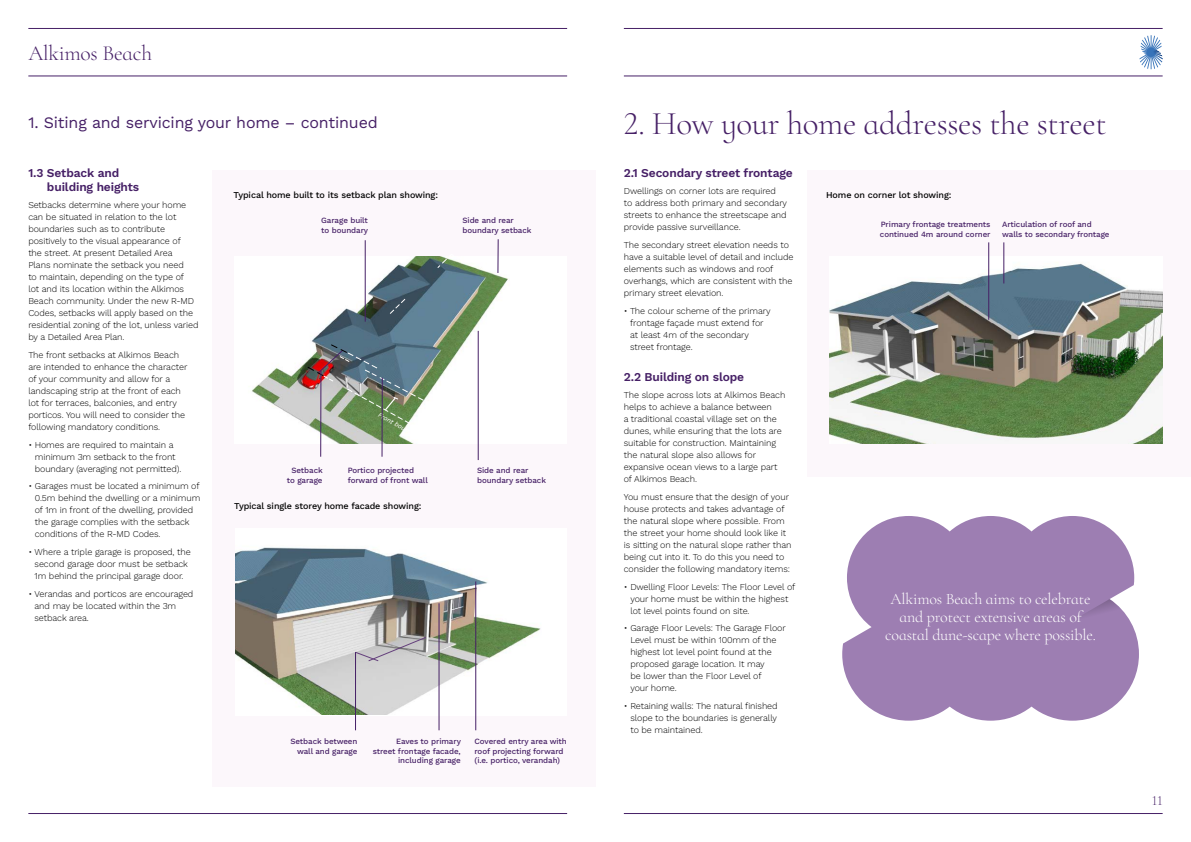
<style>
.page{position:relative;width:1191px;height:842px;background:#fff}
.page>*{position:absolute;margin:0;border:0;box-sizing:border-box;transform-origin:0 0}
.t1{font:300 33px "Cormorant Infant";letter-spacing:-.01em;color:#462066}
.t2{font:300 21.5px "Cormorant Infant";letter-spacing:-.01em;color:#462066}
.t3{font:300 16px/18px "Cormorant Infant";letter-spacing:-.01em;color:#fff;text-align:center}
.t4{font:16px "Work Sans";letter-spacing:-.01em;color:#462066}
.t5{font:300 14px "Cormorant Infant";color:#462066}
.t6{font:600 12px/14px "Work Sans";letter-spacing:-.01em;color:#462066}
.t7{font:300 9px/12px "Work Sans";letter-spacing:-.01em;color:#000}
.t8{font:500 9px "Work Sans";letter-spacing:-.01em;color:#000}
.t9{font:500 8px/9.6px "Work Sans";letter-spacing:-.01em;color:#462066}
.t10{font:italic 6.5px "Work Sans";color:#fff}
</style>
<div class="page">
<div style="left:212px;top:170px;width:383px;height:616px;background:#fcf7fb"></div>
<div style="left:807px;top:170px;width:384px;height:307px;background:#fcf7fb"></div>
<hr style="left:28px;top:28px;width:539px;height:1px;background:#462066">
<hr style="left:624px;top:28px;width:538px;height:1px;background:#462066">
<hr style="left:28px;top:76px;width:539px;height:1px;background:#462066">
<hr style="left:624px;top:76px;width:538px;height:1px;background:#462066">
<hr style="left:28px;top:813px;width:539px;height:1px;background:#462066">
<hr style="left:624px;top:813px;width:538px;height:1px;background:#462066">
<svg style="left:1139px;top:35px;width:23px;height:34px"></svg>
<img style="left:252px;top:361px;width:226px;height:82px">
<svg style="left:307px;top:254px;width:201px;height:182px"></svg>
<hr style="left:320px;top:371px;width:1px;height:86px;background:#462066">
<hr style="left:381px;top:378px;width:2px;height:79px;background:#462066">
<hr style="left:497px;top:239px;width:1px;height:34px;background:#462066">
<hr style="left:478px;top:331px;width:1px;height:129px;background:#462066">
<hr style="left:365px;top:240px;width:1px;height:82px;background:#462066">
<div style="left:235px;top:528px;width:332px;height:187px;background:#fff"></div>
<img style="left:235px;top:547px;width:306px;height:168px">
<svg style="left:355px;top:636px;width:72px;height:26px;background:#c0bec0"></svg>
<hr style="left:475px;top:581px;width:1px;height:149px;background:#462066">
<hr style="left:438px;top:603px;width:1px;height:127px;background:#462066">
<hr style="left:355px;top:652px;width:1px;height:78px;background:#462066">
<img style="left:829px;top:256px;width:333px;height:187px">
<hr style="left:1003px;top:242px;width:1px;height:41px;background:#462066">
<hr style="left:988px;top:242px;width:1px;height:78px;background:#462066">
<svg style="left:842px;top:516px;width:297px;height:205px;background:#a88dbb"></svg>
<svg style="left:1072px;top:599px;width:66px;height:40px"></svg>
<h2 class="t2" style="left:28px;top:40px;width:125px">Alkimos Beach</h2>
<h3 class="t4" style="left:28px;top:111px;width:351px">1. Siting and servicing your home – continued</h3>
<h3 class="t6" style="left:47px;top:165px;width:94px;text-indent:-19px">1.3 Setback and building heights</h3>
<p class="t7" style="left:28px;top:199px;width:172px">Setbacks determine where your home can be situated in relation to the lot boundaries such as to contribute positively to the visual appearance of<br>the street. At present Detailed Area<br>Plans nominate the setback you need<br>to maintain, depending on the type of<br>lot and its location within the Alkimos Beach community. Under the new R-MD Codes, setbacks will apply based on the residential zoning of the lot, unless varied by a Detailed Area Plan.</p>
<p class="t7" style="left:28px;top:349px;width:161px">The front setbacks at Alkimos Beach are intended to enhance the character of your community and allow for a landscaping strip at the front of each lot for terraces, balconies, and entry porticos. You will need to consider the following mandatory conditions.</p>
<p class="t7" style="left:35px;top:438px;width:148px;text-indent:-7px">• Homes are required to maintain a minimum 3m setback to the front boundary (averaging not permitted).</p>
<p class="t7" style="left:35px;top:480px;width:167px;text-indent:-7px">• Garages must be located a minimum of 0.5m behind the dwelling or a minimum of 1m in front of the dwelling, provided the garage complies with the setback conditions of the R-MD Codes.</p>
<p class="t7" style="left:28px;top:546px;width:164px;text-align:center">• Where a triple garage is proposed, the second garage door must be setback<br>1m behind the principal garage door.</p>
<p class="t7" style="left:35px;top:587px;width:160px;text-indent:-6px">• Verandas and porticos are encouraged and may be located within the 3m setback area.</p>
<p class="t8" style="left:234px;top:188px;width:206px">Typical home built to its setback plan showing:</p>
<p class="t9" style="left:321px;top:216px;width:48px">Garage built to boundary</p>
<p class="t9" style="left:462px;top:216px;width:70px">Side and rear boundary setback</p>
<p class="t10" style="left:381px;top:410px;width:49px;rotate:29deg">Front boundary</p>
<p class="t9" style="left:287px;top:465px;width:37px;text-align:center">Setback to garage</p>
<p class="t9" style="left:348px;top:465px;width:82px">Portico projected forward of front wall</p>
<p class="t9" style="left:477px;top:465px;width:70px">Side and rear boundary setback</p>
<p class="t8" style="left:234px;top:499px;width:189px">Typical single storey home facade showing:</p>
<p class="t9" style="left:290px;top:736px;width:68px;text-align:right">Setback between wall and garage</p>
<p class="t9" style="left:373px;top:736px;width:90px;text-align:right">Eaves to primary street frontage facade, including garage</p>
<p class="t9" style="left:474px;top:736px;width:94px">Covered entry area with roof projecting forward (i.e. portico, verandah)</p>
<h1 class="t1" style="left:624px;top:104px;width:484px">2. How your home addresses the street</h1>
<h3 class="t6" style="left:624px;top:165px;width:170px">2.1 Secondary street frontage</h3>
<p class="t7" style="left:624px;top:185px;width:165px">Dwellings on corner lots are required<br>to address both primary and secondary streets to enhance the streetscape and provide passive surveillance.</p>
<p class="t7" style="left:624px;top:239px;width:171px">The secondary street elevation needs to have a suitable level of detail and include elements such as windows and roof overhangs, which are consistent with the primary street elevation.</p>
<p class="t7" style="left:630px;top:304px;width:142px;text-indent:-6px">• The colour scheme of the primary frontage façade must extend for at least 4m of the secondary street frontage.</p>
<h3 class="t6" style="left:624px;top:369px;width:122px">2.2 Building on slope</h3>
<p class="t7" style="left:624px;top:389px;width:163px">The slope across lots at Alkimos Beach helps to achieve a balance between<br>a traditional coastal village set on the dunes, while ensuring that the lots are suitable for construction. Maintaining the natural slope also allows for expansive ocean views to a large part of Alkimos Beach.</p>
<p class="t7" style="left:624px;top:491px;width:169px">You must ensure that the design of your house protects and takes advantage of the natural slope where possible. From the street your home should look like it is sitting on the natural slope rather than being cut into it. To do this you need to consider the following mandatory items:</p>
<p class="t7" style="left:630px;top:580px;width:166px;text-indent:-7px">• Dwelling Floor Levels: The Floor Level of your home must be within the highest lot level points found on site.</p>
<p class="t7" style="left:630px;top:622px;width:157px;text-indent:-7px">• Garage Floor Levels: The Garage Floor<br>Level must be within 100mm of the highest lot level point found at the proposed garage location. It may<br>be lower than the Floor Level of<br>your home.</p>
<p class="t7" style="left:630px;top:700px;width:149px;text-align:justify;text-indent:-7px">• Retaining walls: The natural finished slope to the boundaries is generally to be maintained.</p>
<p class="t8" style="left:826px;top:188px;width:127px">Home on corner lot showing:</p>
<p class="t9" style="left:880px;top:220px;width:112px">Primary frontage treatments continued 4m around corner</p>
<p class="t9" style="left:1002px;top:220px;width:109px">Articulation of roof and walls to secondary frontage</p>
<h3 class="t3" style="left:885px;top:590px;width:212px">Alkimos Beach aims to celebrate and protect extensive areas of coastal dune-scape where possible.</h3>
<h3 class="t5" style="left:1151px;top:792px;width:12px">11</h3>
</div>
